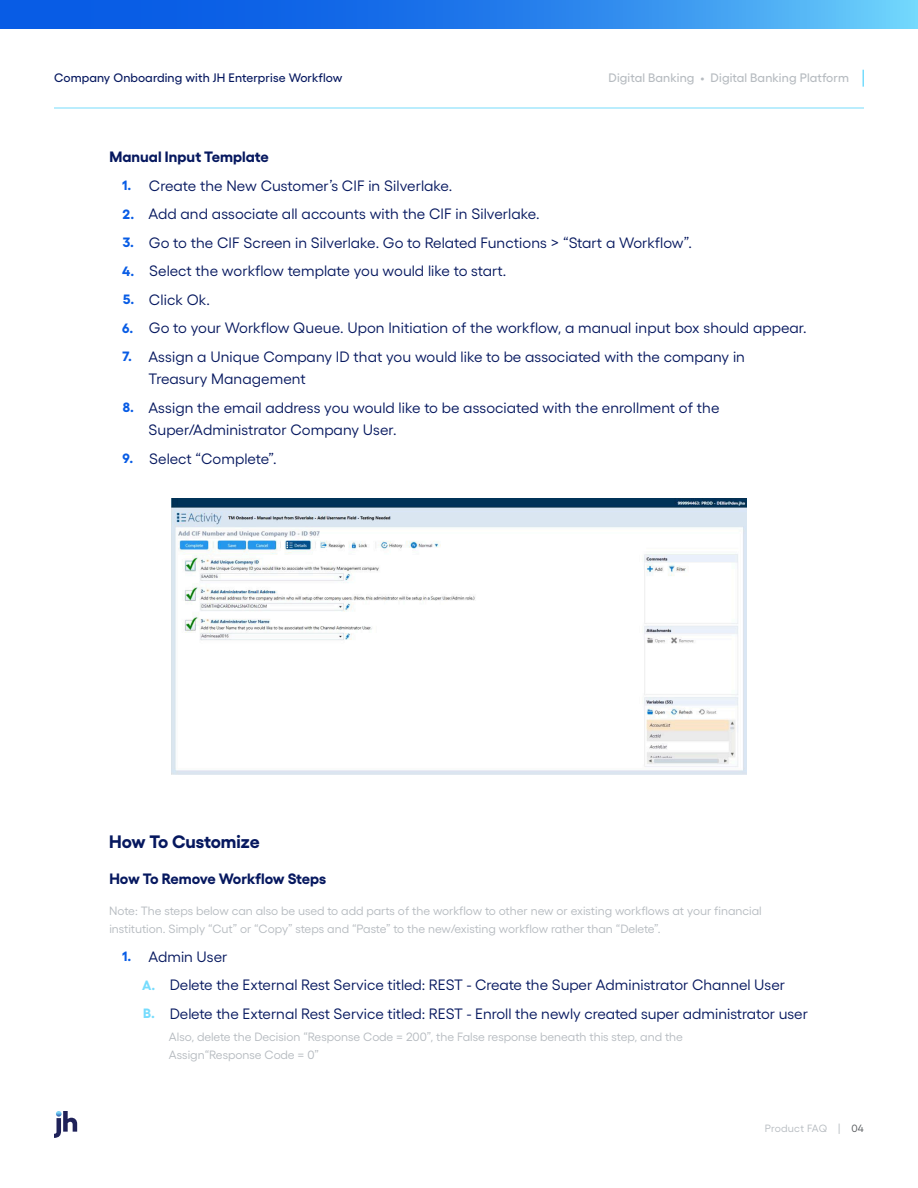
<style>
.page{position:relative;width:918px;height:1188px;background:#fff}
.page>*{position:absolute;margin:0;border:0;box-sizing:border-box;transform-origin:0 0}
.Paragraph_Heading{font:700 18px "Gellix";letter-spacing:-.01em;color:#06185f}
.t1{font:15px/22.5px "Gellix";color:#06185f}
.Body_Text{font:700 15px "Gellix";letter-spacing:-.02em;color:#06185f}
.Body_Text-2{font:700 15px "Gellix";color:#06185f}
.t2{font:500 12.3px "Gellix";letter-spacing:.01em;color:#06185f}
.t3{font:500 12.3px "Gellix";letter-spacing:.01em;color:#b6bbc0}
.Body_Text-3{font:12px/18px "Gellix";color:#b6bbc0}
.t4{font:10.5px "Gellix";letter-spacing:.015em;color:#b6bbc0}
.s1{font-weight:700;font-size:13.5px;color:#085ce5}
.s2{font-weight:700;font-size:13.5px;color:#76dcfd}
.s3{color:#575a5d}
</style>
<div class="page">
<svg style="left:0;top:0;width:918px;height:28px;background:#2781eb"></svg>
<svg style="left:862px;top:70px;width:2px;height:17px"></svg>
<hr style="left:54px;top:108px;width:810px;height:1px;background:#76dcfd">
<svg style="left:54px;top:1111px;width:23px;height:27px"></svg>
<img style="left:172px;top:498px;width:574px;height:276px">
<p class="t2" style="left:54px;top:69px;width:290px">Company Onboarding with JH Enterprise Workflow</p>
<p class="t3" style="left:609px;top:68px;width:242px">Digital Banking • Digital Banking Platform</p>
<p class="Body_Text-2" style="left:109px;top:145px;width:161px">Manual Input Template</p>
<p class="t1" style="left:122px;top:173px;width:332px"><span class="s1">1.</span> Create the New Customer’s CIF in Silverlake.</p>
<p class="t1" style="left:123px;top:201px;width:418px"><span class="s1">2.</span> Add and associate all accounts with the CIF in Silverlake.</p>
<p class="t1" style="left:123px;top:230px;width:571px"><span class="s1">3.</span> Go to the CIF Screen in Silverlake. Go to Related Functions &gt; “Start a Workflow”.</p>
<p class="t1" style="left:122px;top:258px;width:386px"><span class="s1">4.</span> Select the workflow template you would like to start.</p>
<p class="t1" style="left:123px;top:287px;width:88px"><span class="s1">5.</span> Click Ok.</p>
<p class="t1" style="left:122px;top:315px;width:686px"><span class="s1">6.</span> Go to your Workflow Queue. Upon Initiation of the workflow, a manual input box should appear.</p>
<p class="t1" style="left:148px;top:344px;width:598px;text-indent:-26px"><span class="s1">7.</span> Assign a Unique Company ID that you would like to be associated with the company in<br>Treasury Management</p>
<p class="t1" style="left:148px;top:395px;width:573px;text-indent:-26px"><span class="s1">8.</span> Assign the email address you would like to be associated with the enrollment of the<br>Super/Administrator Company User.</p>
<p class="t1" style="left:122px;top:446px;width:156px"><span class="s1">9.</span> Select “Complete”.</p>
<p class="Paragraph_Heading" style="left:109px;top:828px;width:152px">How To Customize</p>
<p class="Body_Text" style="left:109px;top:866px;width:218px">How To Remove Workflow Steps</p>
<p class="Body_Text-3" style="left:109px;top:901px;width:654px">Note: The steps below can also be used to add parts of the workflow to other new or existing workflows at your financial institution. Simply “Cut” or “Copy” steps and “Paste” to the new/existing workflow rather than “Delete”.</p>
<p class="t1" style="left:122px;top:944px;width:107px"><span class="s1">1.</span> Admin User</p>
<p class="t1" style="left:142px;top:972px;width:645px"><span class="s2">A.</span> Delete the External Rest Service titled: REST - Create the Super Administrator Channel User</p>
<p class="t1" style="left:143px;top:1001px;width:666px"><span class="s2">B.</span> Delete the External Rest Service titled: REST - Enroll the newly created super administrator user</p>
<p class="Body_Text-3" style="left:169px;top:1027px;width:516px">Also, delete the Decision “Response Code = 200”, the False response beneath this step, and the<br>Assign“Response Code = 0”</p>
<p class="t4" style="left:765px;top:1120px;width:101px">Product FAQ | <span class="s3">04</span></p>
</div>
